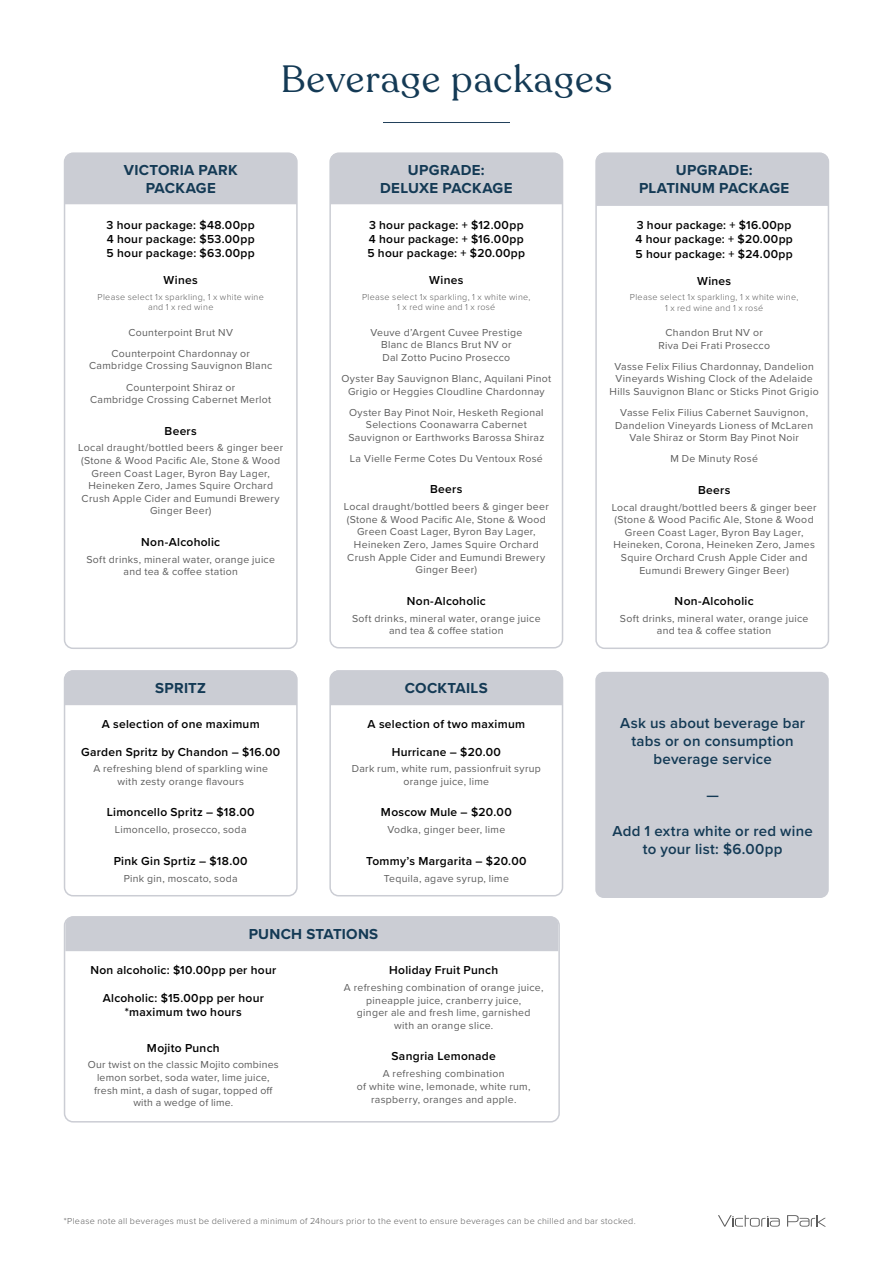
<style>
.page{position:relative;width:893px;height:1263px;background:#fff}
.page>*{position:absolute;margin:0;border:0;box-sizing:border-box;transform-origin:0 0}
.t1{font:37.5px "Recoleta";letter-spacing:.03em;color:#143a55}
.t2{font:600 15px/18px "Proxima Nova";letter-spacing:.015em;color:#143a55;text-align:center}
.t3{font:700 15px/18px "Proxima Nova";letter-spacing:.02em;color:#143a55;text-align:center}
.t4{font:600 12px/14.4px "Proxima Nova";letter-spacing:.025em;color:#000;text-align:justify}
.t5{font:10.5px/12.6px "Proxima Nova";letter-spacing:.03em;color:#5d5d5d;text-align:center}
.t6{font:300 9px/10.8px "Proxima Nova";letter-spacing:.035em;color:#5d5d5d;text-align:center}
</style>
<div class="page">
<svg style="left:718px;top:1215px;width:62px;height:12px"></svg>
<svg style="left:787px;top:1215px;width:39px;height:11px"></svg>
<div style="left:595px;top:672px;width:234px;height:226px;background:#cbcdd4;border-radius:9px"></div>
<hr style="left:383px;top:122px;width:127px;height:1px;background:#21405a">
<div style="left:332px;top:153px;width:230px;height:51px;background:#cbcdd4"></div>
<div style="left:329px;top:153px;width:234px;height:495px;border:2px solid #cbcdd4;border-radius:9px"></div>
<div style="left:332px;top:673px;width:228px;height:32px;background:#cbcdd4"></div>
<div style="left:329px;top:670px;width:234px;height:226px;border:2px solid #cbcdd4;border-radius:9px"></div>
<div style="left:64px;top:916px;width:496px;height:206px;border:2px solid #cbcdd4;border-radius:9px"></div>
<div style="left:65px;top:916px;width:493px;height:35px;background:#cbcdd4"></div>
<div style="left:67px;top:673px;width:228px;height:32px;background:#cbcdd4"></div>
<div style="left:64px;top:670px;width:234px;height:226px;border:2px solid #cbcdd4;border-radius:9px"></div>
<div style="left:65px;top:153px;width:230px;height:51px;background:#cbcdd4"></div>
<div style="left:64px;top:153px;width:234px;height:496px;border:2px solid #cbcdd4;border-radius:9px"></div>
<div style="left:598px;top:153px;width:230px;height:53px;background:#cbcdd4"></div>
<div style="left:595px;top:153px;width:234px;height:496px;border:2px solid #cbcdd4;border-radius:9px"></div>
<h1 class="t1" style="left:281px;top:56px;width:333px">Beverage packages</h1>
<h2 class="t3" style="left:124px;top:161px;width:115px">VICTORIA PARK<br>PACKAGE</h2>
<p class="t4" style="left:107px;top:217px;width:150px">3 hour package: $48.00pp 4 hour package: $53.00pp 5 hour package: $63.00pp</p>
<p class="t4" style="left:164px;top:273px;width:36px">Wines</p>
<p class="t6" style="left:98px;top:291px;width:168px">Please select 1x sparkling, 1 x white wine and 1 x red wine</p>
<p class="t5" style="left:111px;top:321px;width:140px;line-height:21.1px">Counterpoint Brut NV<br>Counterpoint Chardonnay or</p>
<p class="t5" style="left:89px;top:355px;width:185px;line-height:21.1px">Cambridge Crossing Sauvignon Blanc<br>Counterpoint Shiraz or</p>
<p class="t5" style="left:90px;top:393px;width:183px">Cambridge Crossing Cabernet Merlot</p>
<p class="t4" style="left:165px;top:423px;width:34px">Beers</p>
<p class="t5" style="left:78px;top:441px;width:206px">Local draught/bottled beers &amp; ginger beer (Stone &amp; Wood Pacific Ale, Stone &amp; Wood Green Coast Lager, Byron Bay Lager, Heineken Zero, James Squire Orchard Crush Apple Cider and Eumundi Brewery Ginger Beer)</p>
<p class="t4" style="left:141px;top:534px;width:81px">Non-Alcoholic</p>
<p class="t5" style="left:86px;top:552px;width:190px">Soft drinks, mineral water, orange juice and tea &amp; coffee station</p>
<h2 class="t3" style="left:155px;top:678px;width:52px">SPRITZ</h2>
<p class="t4" style="left:102px;top:717px;width:159px">A selection of one maximum</p>
<p class="t4" style="left:81px;top:744px;width:201px">Garden Spritz by Chandon – $16.00</p>
<p class="t5" style="left:93px;top:762px;width:176px">A refreshing blend of sparkling wine with zesty orange flavours</p>
<p class="t4" style="left:107px;top:805px;width:149px">Limoncello Spritz – $18.00</p>
<p class="t5" style="left:115px;top:823px;width:133px">Limoncello, prosecco, soda</p>
<p class="t4" style="left:114px;top:853px;width:135px">Pink Gin Sprtiz – $18.00</p>
<p class="t5" style="left:124px;top:871px;width:116px">Pink gin, moscato, soda</p>
<h2 class="t3" style="left:380px;top:161px;width:134px">UPGRADE:<br>DELUXE PACKAGE</h2>
<p class="t4" style="left:367px;top:217px;width:159px;text-align:left">3 hour package: + $12.00pp<br>4 hour package: + $16.00pp<br>5 hour package: + $20.00pp</p>
<p class="t4" style="left:429px;top:273px;width:36px">Wines</p>
<p class="t6" style="left:362px;top:291px;width:170px">Please select 1x sparkling, 1 x white wine,<br>1 x red wine and 1 x rosé</p>
<p class="t5" style="left:370px;top:325px;width:153px">Veuve d’Argent Cuvee Prestige<br>Blanc de Blancs Brut NV or<br>Dal Zotto Pucino Prosecco</p>
<p class="t5" style="left:341px;top:372px;width:211px">Oyster Bay Sauvignon Blanc, Aquilani Pinot<br>Grigio or Heggies Cloudline Chardonnay</p>
<p class="t5" style="left:348px;top:405px;width:197px">Oyster Bay Pinot Noir, Hesketh Regional<br>Selections Coonawarra Cabernet<br>Sauvignon or Earthworks Barossa Shiraz</p>
<p class="t5" style="left:350px;top:452px;width:194px">La Vielle Ferme Cotes Du Ventoux Rosé</p>
<p class="t4" style="left:430px;top:482px;width:34px">Beers</p>
<p class="t5" style="left:344px;top:500px;width:206px">Local draught/bottled beers &amp; ginger beer (Stone &amp; Wood Pacific Ale, Stone &amp; Wood Green Coast Lager, Byron Bay Lager, Heineken Zero, James Squire Orchard Crush Apple Cider and Eumundi Brewery Ginger Beer)</p>
<p class="t4" style="left:407px;top:593px;width:81px">Non-Alcoholic</p>
<p class="t5" style="left:352px;top:611px;width:190px">Soft drinks, mineral water, orange juice and tea &amp; coffee station</p>
<h2 class="t3" style="left:405px;top:678px;width:84px">COCKTAILS</h2>
<p class="t4" style="left:368px;top:717px;width:159px">A selection of two maximum</p>
<p class="t4" style="left:392px;top:744px;width:111px">Hurricane – $20.00</p>
<p class="t5" style="left:352px;top:762px;width:191px">Dark rum, white rum, passionfruit syrup orange juice, lime</p>
<p class="t4" style="left:381px;top:805px;width:132px">Moscow Mule – $20.00</p>
<p class="t5" style="left:387px;top:823px;width:119px">Vodka, ginger beer, lime</p>
<p class="t4" style="left:366px;top:853px;width:162px">Tommy’s Margarita – $20.00</p>
<p class="t5" style="left:384px;top:871px;width:127px">Tequila, agave syrup, lime</p>
<h2 class="t3" style="left:249px;top:924px;width:131px">PUNCH STATIONS</h2>
<p class="t4" style="left:90px;top:963px;width:187px">Non alcoholic: $10.00pp per hour</p>
<p class="t4" style="left:103px;top:990px;width:163px;text-align:center">Alcoholic: $15.00pp per hour *maximum two hours</p>
<p class="t4" style="left:147px;top:1040px;width:74px">Mojito Punch</p>
<p class="t5" style="left:88px;top:1058px;width:192px">Our twist on the classic Mojito combines lemon sorbet, soda water, lime juice, fresh mint, a dash of sugar, topped off with a wedge of lime.</p>
<p class="t4" style="left:389px;top:963px;width:111px">Holiday Fruit Punch</p>
<p class="t5" style="left:344px;top:981px;width:201px">A refreshing combination of orange juice, pineapple juice, cranberry juice,<br>ginger ale and fresh lime, garnished<br>with an orange slice.</p>
<p class="t4" style="left:391px;top:1049px;width:106px">Sangria Lemonade</p>
<p class="t5" style="left:357px;top:1067px;width:175px">A refreshing combination<br>of white wine, lemonade, white rum, raspberry, oranges and apple.</p>
<h2 class="t3" style="left:639px;top:161px;width:152px">UPGRADE:<br>PLATINUM PACKAGE</h2>
<p class="t4" style="left:635px;top:217px;width:159px">3 hour package: + $16.00pp 4 hour package: + $20.00pp 5 hour package: + $24.00pp</p>
<p class="t4" style="left:697px;top:273px;width:36px">Wines</p>
<p class="t6" style="left:630px;top:291px;width:170px">Please select 1x sparkling, 1 x white wine,<br>1 x red wine and 1 x rosé</p>
<p class="t5" style="left:658px;top:326px;width:113px">Chandon Brut NV or<br>Riva Dei Frati Prosecco</p>
<p class="t5" style="left:610px;top:359px;width:211px">Vasse Felix Filius Chardonnay, Dandelion<br>Vineyards Wishing Clock of the Adelaide<br>Hills Sauvignon Blanc or Sticks Pinot Grigio</p>
<p class="t5" style="left:615px;top:406px;width:199px">Vasse Felix Filius Cabernet Sauvignon,<br>Dandelion Vineyards Lioness of McLaren<br>Vale Shiraz or Storm Bay Pinot Noir</p>
<p class="t5" style="left:670px;top:452px;width:89px">M De Minuty Rosé</p>
<p class="t4" style="left:698px;top:482px;width:34px">Beers</p>
<p class="t5" style="left:612px;top:500px;width:206px">Local draught/bottled beers &amp; ginger beer (Stone &amp; Wood Pacific Ale, Stone &amp; Wood Green Coast Lager, Byron Bay Lager, Heineken, Corona, Heineken Zero, James Squire Orchard Crush Apple Cider and Eumundi Brewery Ginger Beer)</p>
<p class="t4" style="left:675px;top:593px;width:81px">Non-Alcoholic</p>
<p class="t5" style="left:620px;top:612px;width:190px">Soft drinks, mineral water, orange juice and tea &amp; coffee station</p>
<h2 class="t2" style="left:620px;top:713px;width:186px">Ask us about beverage bar tabs or on consumption beverage service</h2>
<h2 class="t2" style="left:706px;top:785px;width:14px">—</h2>
<h2 class="t2" style="left:612px;top:821px;width:202px">Add 1 extra white or red wine to your list: $6.00pp</h2>
<p class="t6" style="left:64px;top:1215px;width:573px">*Please note all beverages must be delivered a minimum of 24hours prior to the event to ensure beverages can be chilled and bar stocked.</p>
</div>
